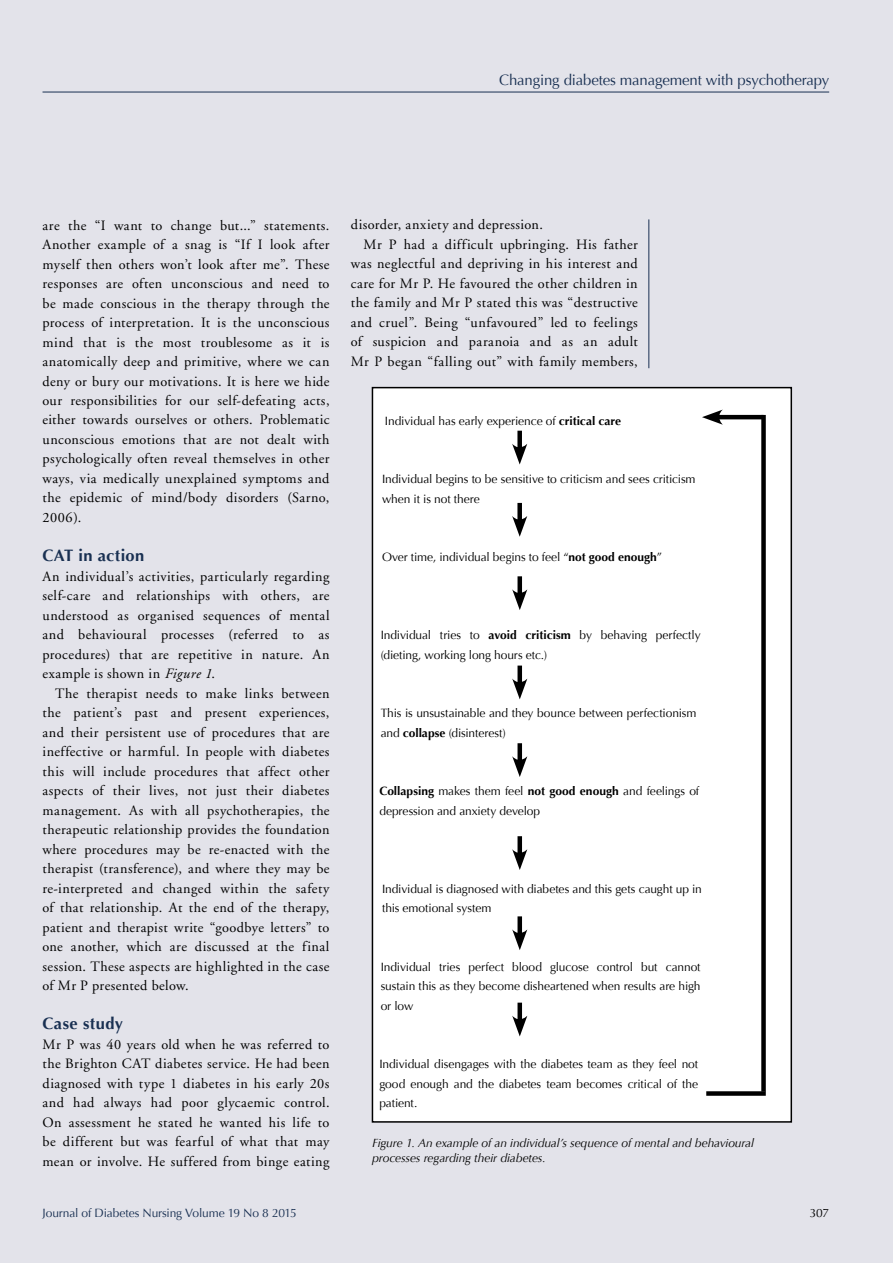
<style>
.page{position:relative;width:893px;height:1263px;background:#e3e3ea}
.page>*{position:absolute;margin:0;border:0;box-sizing:border-box;transform-origin:0 0}
.t1{font:700 16.5px "Optima";letter-spacing:.02em;color:#193052}
.t2{font:15px "Optima";letter-spacing:-.01em;color:#193052}
.t3{font:14.25px/19.5px "Adobe Garamond";letter-spacing:.03em;color:#000;text-align:justify}
.t4{font:12px/19.5px "Optima";letter-spacing:-.01em;color:#000}
.t5{font:italic 12px/15px "Optima";letter-spacing:-.01em;color:#000}
.t6{font:12px "Optima";letter-spacing:-.015em;color:#193052}
.s1{font-style:italic}
.s2{font-weight:700}
</style>
<div class="page">
<hr style="left:43px;top:92px;width:786px;height:1px;background:#193052">
<hr style="left:648px;top:219px;width:1px;height:149px;background:#193052">
<div style="left:372px;top:388px;width:419px;height:734px;background:#fff"></div>
<div style="left:372px;top:387px;width:420px;height:736px;border:2px solid #000"></div>
<div style="left:706px;top:1091px;width:60px;height:5px;background:#000"></div>
<div style="left:761px;top:415px;width:5px;height:677px;background:#000"></div>
<hr style="left:715px;top:415px;width:48px;height:4px;background:#000">
<svg style="left:702px;top:410px;width:21px;height:15px"></svg>
<div style="left:517px;top:431px;width:5px;height:21px;background:#000"></div>
<svg style="left:512px;top:444px;width:15px;height:20px"></svg>
<div style="left:517px;top:836px;width:5px;height:21px;background:#000"></div>
<svg style="left:512px;top:849px;width:15px;height:21px"></svg>
<div style="left:517px;top:743px;width:5px;height:21px;background:#000"></div>
<svg style="left:512px;top:756px;width:15px;height:21px"></svg>
<div style="left:517px;top:665px;width:5px;height:22px;background:#000"></div>
<svg style="left:512px;top:678px;width:15px;height:21px"></svg>
<div style="left:517px;top:576px;width:5px;height:22px;background:#000"></div>
<svg style="left:512px;top:589px;width:15px;height:21px"></svg>
<div style="left:517px;top:503px;width:5px;height:21px;background:#000"></div>
<svg style="left:512px;top:516px;width:15px;height:21px"></svg>
<div style="left:517px;top:916px;width:5px;height:22px;background:#000"></div>
<svg style="left:512px;top:929px;width:15px;height:21px"></svg>
<div style="left:517px;top:1003px;width:5px;height:21px;background:#000"></div>
<svg style="left:512px;top:1016px;width:15px;height:20px"></svg>
<p class="t2" style="left:499px;top:71px;width:331px">Changing diabetes management with psychotherapy</p>
<p class="t3" style="left:43px;top:216px;width:289px">are the “I want to change but...” statements.<br>Another example of a snag is “If I look after myself then others won’t look after me”. These responses are often unconscious and need to be made conscious in the therapy through the process of interpretation. It is the unconscious mind that is the most troublesome as it is anatomically deep and primitive, where we can deny or bury our motivations. It is here we hide our responsibilities for our self-defeating acts, either towards ourselves or others. Problematic unconscious emotions that are not dealt with psychologically often reveal themselves in other ways, via medically unexplained symptoms and the epidemic of mind/body disorders (Sarno, 2006).</p>
<p class="t1" style="left:43px;top:546px;width:103px">CAT in action</p>
<p class="t3" style="left:43px;top:567px;width:289px">An individual’s activities, particularly regarding self-care and relationships with others, are understood as organised sequences of mental and behavioural processes (referred to as procedures) that are repetitive in nature. An example is shown in <span class="s1">Figure 1</span>.</p>
<p class="t3" style="left:43px;top:684px;width:289px;text-indent:13px">The therapist needs to make links between the patient’s past and present experiences, and their persistent use of procedures that are ineffective or harmful. In people with diabetes this will include procedures that affect other aspects of their lives, not just their diabetes management. As with all psychotherapies, the therapeutic relationship provides the foundation where procedures may be re-enacted with the therapist (transference), and where they may be re-interpreted and changed within the safety of that relationship. At the end of the therapy, patient and therapist write “goodbye letters” to one another, which are discussed at the final session. These aspects are highlighted in the case of Mr P presented below.</p>
<p class="t1" style="left:43px;top:1014px;width:82px">Case study</p>
<p class="t3" style="left:43px;top:1035px;width:289px">Mr P was 40 years old when he was referred to the Brighton CAT diabetes service. He had been diagnosed with type 1 diabetes in his early 20s and had always had poor glycaemic control.<br>On assessment he stated he wanted his life to be different but was fearful of what that may mean or involve. He suffered from binge eating</p>
<p class="t3" style="left:351px;top:216px;width:194px">disorder, anxiety and depression.</p>
<p class="t3" style="left:364px;top:235px;width:276px">Mr P had a difficult upbringing. His father</p>
<p class="t3" style="left:351px;top:255px;width:289px">was neglectful and depriving in his interest and</p>
<p class="t3" style="left:351px;top:274px;width:288px">care for Mr P. He favoured the other children in</p>
<p class="t3" style="left:351px;top:294px;width:289px">the family and Mr P stated this was “destructive</p>
<p class="t3" style="left:351px;top:313px;width:289px">and cruel”. Being “unfavoured” led to feelings</p>
<p class="t3" style="left:351px;top:333px;width:289px">of suspicion and paranoia and as an adult</p>
<p class="t3" style="left:351px;top:352px;width:288px">Mr P began “falling out” with family members,</p>
<p class="t4" style="left:385px;top:411px;width:238px">Individual has early experience of <span class="s2">critical care</span></p>
<p class="t4" style="left:382px;top:469px;width:315px">Individual begins to be sensitive to criticism and sees criticism when it is not there</p>
<p class="t4" style="left:382px;top:547px;width:282px">Over time, individual begins to feel “<span class="s2">not good enough</span>”</p>
<p class="t4" style="left:381px;top:625px;width:321px">Individual tries to <span class="s2">avoid criticism</span> by behaving perfectly (dieting, working long hours etc.)</p>
<p class="t4" style="left:381px;top:703px;width:317px">This is unsustainable and they bounce between perfectionism and <span class="s2">collapse</span> (disinterest)</p>
<p class="t4" style="left:379px;top:781px;width:321px"><span class="s2">Collapsing</span> makes them feel <span class="s2">not good enough</span> and feelings of depression and anxiety develop</p>
<p class="t4" style="left:382px;top:879px;width:321px">Individual is diagnosed with diabetes and this gets caught up in this emotional system</p>
<p class="t4" style="left:381px;top:957px;width:321px;text-align:justify">Individual tries perfect blood glucose control but cannot sustain this as they become disheartened when results are high or low</p>
<p class="t4" style="left:379px;top:1054px;width:320px;text-align:justify">Individual disengages with the diabetes team as they feel not good enough and the diabetes team becomes critical of the patient.</p>
<p class="t5" style="left:372px;top:1135px;width:384px">Figure 1. An example of an individual’s sequence of mental and behavioural processes regarding their diabetes.</p>
<p class="t6" style="left:43px;top:1205px;width:256px">Journal of Diabetes Nursing Volume 19 No 8 2015</p>
<p class="t4" style="left:810px;top:1203px;width:21px">307</p>
</div>
